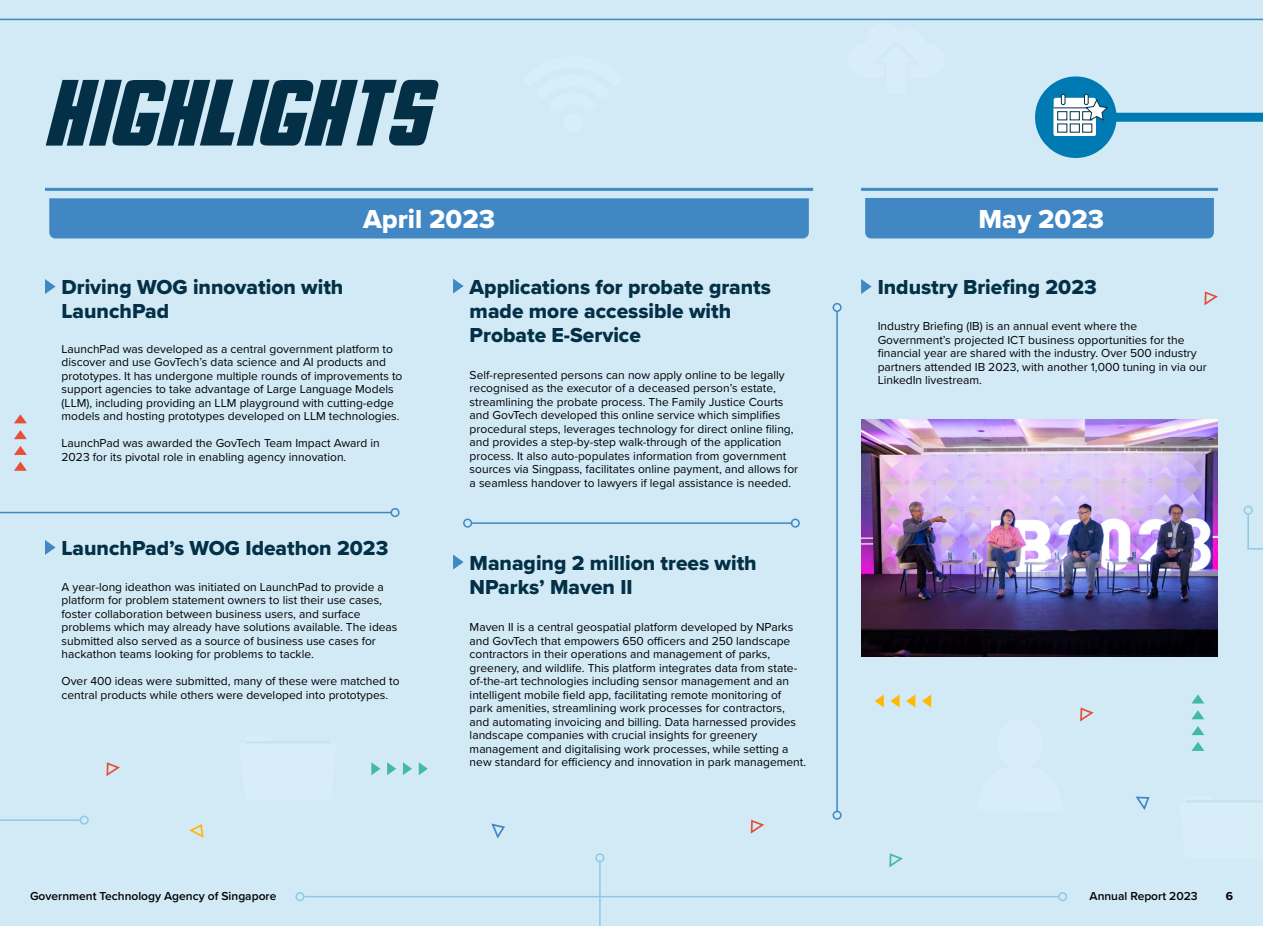
<style>
.page{position:relative;width:1263px;height:926px;background:#d2eaf6}
.page>*{position:absolute;margin:0;border:0;box-sizing:border-box;transform-origin:0 0}
.t1{font:90px "Hes Dead Jim";color:#033047}
.t2{font:27px "Proxima Nova Extrabld";color:#fff}
.t3{font:21px/24px "Proxima Nova Extrabld";color:#033047}
.t4{font:12px/13.5px "Proxima Nova";color:#000}
.t5{font:600 12px "Proxima Nova";color:#000}
.t6{font:700 12px "Proxima Nova";color:#000}
</style>
<div class="page">
<div style="left:519px;top:41px;width:108px;height:108px;background:#d2eaf6"></div>
<div style="left:842px;top:4px;width:108px;height:109px;background:#d2eaf6"></div>
<div style="left:966px;top:711px;width:108px;height:109px;background:#d2eaf6"></div>
<div style="left:233px;top:714px;width:109px;height:109px;background:#d2eaf6"></div>
<div style="left:1173px;top:773px;width:90px;height:108px;background:#d2eaf6"></div>
<svg style="left:453px;top:279px;width:11px;height:15px"></svg>
<svg style="left:45px;top:540px;width:11px;height:15px"></svg>
<svg style="left:45px;top:279px;width:11px;height:15px"></svg>
<hr style="left:304px;top:896px;width:755px;height:1px;background:#8fc9e6">
<div style="left:1058px;top:892px;width:9px;height:9px;border:2px solid #8fc9e6;border-radius:50%"></div>
<div style="left:295px;top:892px;width:9px;height:9px;border:2px solid #8fc9e6;border-radius:50%"></div>
<svg style="left:861px;top:279px;width:11px;height:15px"></svg>
<div style="left:49px;top:198px;width:760px;height:40px;background:#4087c4"></div>
<div style="left:1035px;top:76px;width:81px;height:82px;background:#007ab3;border-radius:50%"></div>
<svg style="left:1053px;top:94px;width:55px;height:42px"></svg>
<div style="left:1108px;top:113px;width:155px;height:9px;background:#007ab3"></div>
<hr style="left:0;top:819px;width:81px;height:2px;background:#8fc9e6">
<div style="left:80px;top:815px;width:9px;height:10px;border:2px solid #8fc9e6;border-radius:50%"></div>
<hr style="left:599px;top:861px;width:2px;height:65px;background:#8fc9e6">
<div style="left:595px;top:853px;width:9px;height:9px;border:2px solid #8fc9e6;border-radius:50%"></div>
<hr style="left:45px;top:188px;width:768px;height:3px;background:#4087c4">
<svg style="left:187px;top:823px;width:18px;height:16px"></svg>
<svg style="left:490px;top:822px;width:16px;height:17px"></svg>
<svg style="left:750px;top:818px;width:15px;height:17px"></svg>
<svg style="left:888px;top:852px;width:15px;height:17px"></svg>
<svg style="left:1079px;top:706px;width:15px;height:17px"></svg>
<svg style="left:106px;top:761px;width:15px;height:17px"></svg>
<svg style="left:1203px;top:290px;width:15px;height:17px"></svg>
<svg style="left:1134px;top:796px;width:17px;height:15px"></svg>
<svg style="left:1191px;top:694px;width:13px;height:9px"></svg>
<svg style="left:1191px;top:710px;width:13px;height:9px"></svg>
<svg style="left:1191px;top:726px;width:13px;height:9px"></svg>
<svg style="left:1191px;top:742px;width:13px;height:9px"></svg>
<svg style="left:875px;top:694px;width:9px;height:13px"></svg>
<svg style="left:890px;top:694px;width:9px;height:13px"></svg>
<svg style="left:906px;top:694px;width:9px;height:13px"></svg>
<svg style="left:922px;top:694px;width:9px;height:13px"></svg>
<svg style="left:419px;top:762px;width:9px;height:13px"></svg>
<svg style="left:403px;top:762px;width:9px;height:13px"></svg>
<svg style="left:387px;top:762px;width:9px;height:13px"></svg>
<svg style="left:371px;top:762px;width:9px;height:13px"></svg>
<svg style="left:14px;top:414px;width:13px;height:9px"></svg>
<svg style="left:14px;top:430px;width:13px;height:9px"></svg>
<svg style="left:14px;top:446px;width:13px;height:9px"></svg>
<svg style="left:14px;top:462px;width:13px;height:9px"></svg>
<svg style="left:453px;top:554px;width:11px;height:15px"></svg>
<svg style="left:1247px;top:513px;width:16px;height:37px"></svg>
<div style="left:1244px;top:506px;width:9px;height:9px;border:2px solid #8fc9e6;border-radius:50%"></div>
<hr style="left:0;top:512px;width:392px;height:1px;background:#4087c4">
<div style="left:390px;top:508px;width:10px;height:9px;border:2px solid #4087c4;border-radius:50%"></div>
<hr style="left:472px;top:522px;width:320px;height:2px;background:#4087c4">
<div style="left:791px;top:518px;width:9px;height:10px;border:2px solid #4087c4;border-radius:50%"></div>
<div style="left:463px;top:518px;width:9px;height:10px;border:2px solid #4087c4;border-radius:50%"></div>
<div style="left:865px;top:198px;width:349px;height:40px;background:#4087c4"></div>
<hr style="left:861px;top:188px;width:357px;height:3px;background:#4087c4">
<hr style="left:836px;top:312px;width:2px;height:500px;background:#4087c4">
<div style="left:832px;top:810px;width:10px;height:10px;border:2px solid #4087c4;border-radius:50%"></div>
<div style="left:832px;top:303px;width:10px;height:9px;border:2px solid #4087c4;border-radius:50%"></div>
<img style="left:861px;top:420px;width:357px;height:236px">
<hr style="left:0;top:19px;width:1263px;height:1px;background:#4087c4">
<h1 class="t1" style="left:45px;top:73px;width:385px">highlights</h1>
<h2 class="t2" style="left:363px;top:199px;width:134px">April 2023</h2>
<h3 class="t3" style="left:62px;top:274px;width:283px">Driving WOG innovation with<br>LaunchPad</h3>
<p class="t4" style="left:62px;top:342px;width:342px">LaunchPad was developed as a central government platform to discover and use GovTech’s data science and AI products and prototypes. It has undergone multiple rounds of improvements to support agencies to take advantage of Large Language Models (LLM), including providing an LLM playground with cutting-edge models and hosting prototypes developed on LLM technologies.</p>
<p class="t4" style="left:62px;top:436px;width:320px">LaunchPad was awarded the GovTech Team Impact Award in<br>2023 for its pivotal role in enabling agency innovation.</p>
<h3 class="t3" style="left:62px;top:535px;width:328px">LaunchPad’s WOG Ideathon 2023</h3>
<p class="t4" style="left:62px;top:580px;width:337px">A year-long ideathon was initiated on LaunchPad to provide a platform for problem statement owners to list their use cases, foster collaboration between business users, and surface problems which may already have solutions available. The ideas submitted also served as a source of business use cases for hackathon teams looking for problems to tackle.</p>
<p class="t4" style="left:62px;top:674px;width:340px">Over 400 ideas were submitted, many of these were matched to central products while others were developed into prototypes.</p>
<h3 class="t3" style="left:470px;top:274px;width:303px">Applications for probate grants made more accessible with<br>Probate E-Service</h3>
<p class="t4" style="left:470px;top:367px;width:330px">Self-represented persons can now apply online to be legally recognised as the executor of a deceased person’s estate, streamlining the probate process. The Family Justice Courts and GovTech developed this online service which simplifies procedural steps, leverages technology for direct online filing, and provides a step-by-step walk-through of the application process. It also auto-populates information from government sources via Singpass, facilitates online payment, and allows for a seamless handover to lawyers if legal assistance is needed.</p>
<h3 class="t3" style="left:470px;top:550px;width:289px">Managing 2 million trees with<br>NParks’ Maven II</h3>
<p class="t4" style="left:470px;top:620px;width:338px">Maven II is a central geospatial platform developed by NParks and GovTech that empowers 650 officers and 250 landscape contractors in their operations and management of parks, greenery, and wildlife. This platform integrates data from state&shy;of-the-art technologies including sensor management and an intelligent mobile field app, facilitating remote monitoring of park amenities, streamlining work processes for contractors, and automating invoicing and billing. Data harnessed provides landscape companies with crucial insights for greenery management and digitalising work processes, while setting a new standard for efficiency and innovation in park management.</p>
<h2 class="t2" style="left:978px;top:199px;width:127px">May 2023</h2>
<h3 class="t3" style="left:878px;top:274px;width:221px">Industry Briefing 2023</h3>
<p class="t4" style="left:878px;top:319px;width:330px">Industry Briefing (IB) is an annual event where the Government’s projected ICT business opportunities for the financial year are shared with the industry. Over 500 industry partners attended IB 2023, with another 1,000 tuning in via our LinkedIn livestream.</p>
<p class="t5" style="left:30px;top:887px;width:248px">Government Technology Agency of Singapore</p>
<p class="t5" style="left:1089px;top:887px;width:110px">Annual Report 2023</p>
<p class="t6" style="left:1226px;top:887px;width:9px">6</p>
</div>
